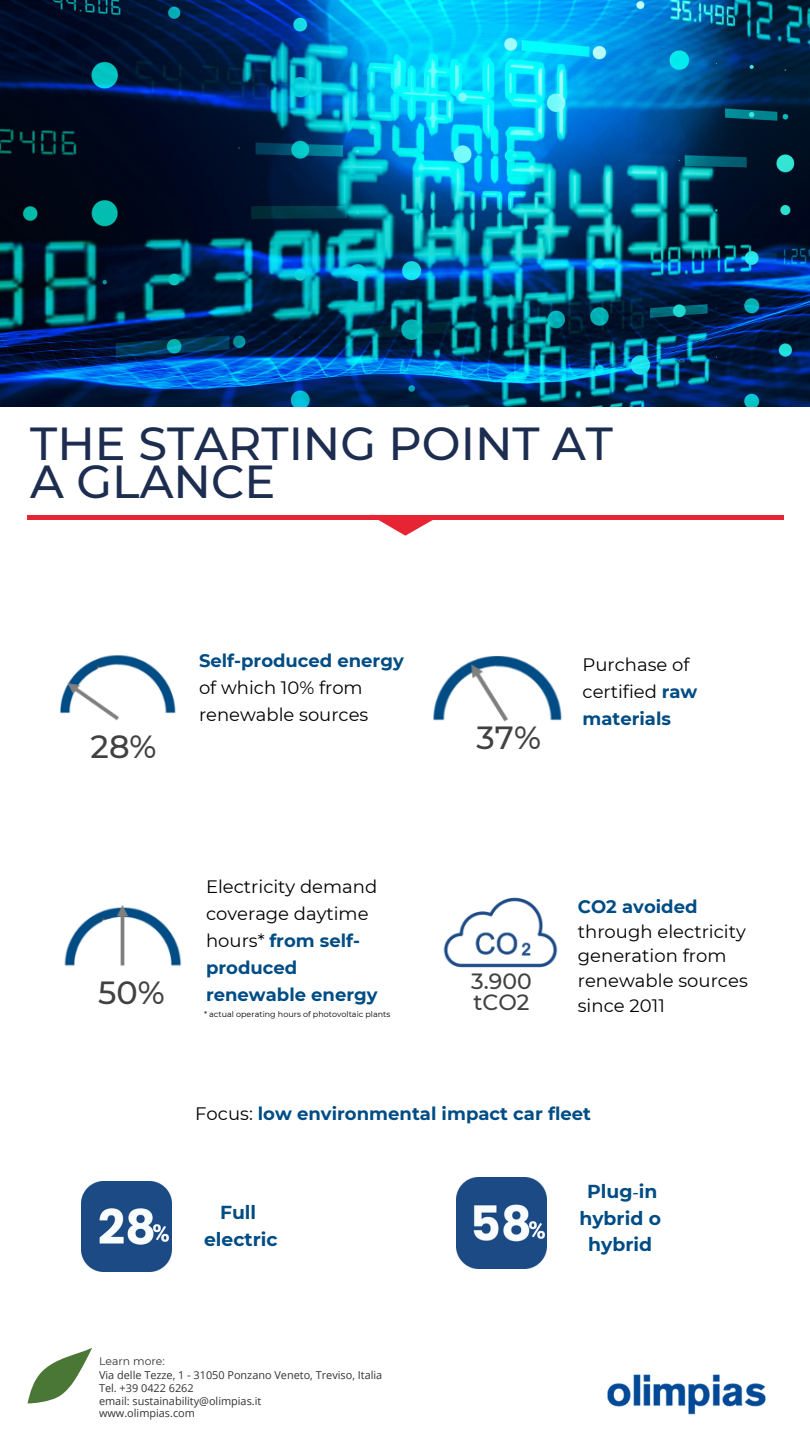
<style>
.page{position:relative;width:810px;height:1440px;background:#fff}
.page>*{position:absolute;margin:0;border:0;box-sizing:border-box;transform-origin:0 0}
.t1{font:500 46.2px/38.2px "Montserrat";color:#1d2d50}
.t2{font:500 32px "Montserrat";color:#424141}
.t3{font:500 22px "Montserrat";color:#424141}
.t4{font:700 18.8px/26px "Montserrat";color:#004c84;text-align:center}
.t5{font:18px/27px "Montserrat";color:#000}
.t6{font:700 18px "Montserrat";color:#004c84}
.t7{font:10.9px/12.8px "Open Sans";color:#333}
.t8{font:10.9px "Montserrat";color:#333}
.t9{font:8px "Montserrat";color:#000}
.s1{font-weight:700;color:#004c84}
.s2{font-weight:400;color:#000}
.s3{font-family:"Minion Pro"}
</style>
<div class="page">
<hr style="left:27px;top:515px;width:757px;height:4px;background:#e72433">
<svg style="left:370px;top:519px;width:71px;height:17px"></svg>
<img style="left:0;top:0;width:810px;height:406px">
<svg style="left:28px;top:1348px;width:64px;height:55px"></svg>
<img style="left:60px;top:655px;width:116px;height:66px">
<img style="left:64px;top:905px;width:118px;height:61px">
<img style="left:433px;top:656px;width:129px;height:66px">
<img style="left:444px;top:897px;width:114px;height:71px">
<img style="left:81px;top:1182px;width:90px;height:90px">
<img style="left:151px;top:1223px;width:21px;height:21px">
<img style="left:456px;top:1177px;width:91px;height:91px">
<img style="left:526px;top:1219px;width:21px;height:21px">
<img style="left:607px;top:1374px;width:159px;height:41px">
<p class="t1" style="left:30px;top:424px;width:584px">THE STARTING POINT AT<br>A GLANCE</p>
<p class="t2" style="left:91px;top:727px;width:67px">28%</p>
<p class="t6" style="left:199px;top:649px;width:206px">Self-produced energy</p>
<p class="t5" style="left:199px;top:674px;width:171px">of which 10% from renewable sources</p>
<p class="t5" style="left:206px;top:873px;width:173px">Electricity demand coverage daytime hours* <span class="s1">from self&shy;produced</span></p>
<p class="t2" style="left:98px;top:973px;width:68px">50%</p>
<p class="t6" style="left:206px;top:983px;width:173px">renewable energy</p>
<p class="t9" style="left:204px;top:1009px;width:188px">* actual operating hours of photovoltaic plants</p>
<p class="t2" style="left:477px;top:718px;width:66px">37%</p>
<p class="t5" style="left:583px;top:651px;width:116px">Purchase of certified <span class="s1">raw materials</span></p>
<p class="t3" style="left:471px;top:968px;width:62px">3.900</p>
<p class="t3" style="left:473px;top:989px;width:58px">tCO2</p>
<p class="t5" style="left:578px;top:894px;width:172px;line-height:24.8px"><span class="s1">CO2 avoided </span>through electricity generation from renewable sources since 2011</p>
<p class="t6" style="left:195px;top:1103px;width:397px"><span class="s2">Focus:</span> low environmental impact car fleet</p>
<p class="t4" style="left:220px;top:1200px;width:38px">Full</p>
<p class="t4" style="left:204px;top:1226px;width:75px">electric</p>
<p class="t8" style="left:99px;top:1354px;width:67px">Learn more:</p>
<p class="t7" style="left:99px;top:1369px;width:285px">Via delle Tezze, 1 - 31050 Ponzano Veneto, Treviso, Italia<br>Tel. +39 0422 6262</p>
<p class="t7" style="left:99px;top:1394px;width:164px">email: sustainability@olimpias.it</p>
<p class="t7" style="left:99px;top:1407px;width:97px">www.olimpias.com</p>
<p class="t4" style="left:579px;top:1179px;width:83px">Plug<span class="s3">-</span>in hybrid o hybrid</p>
</div>
